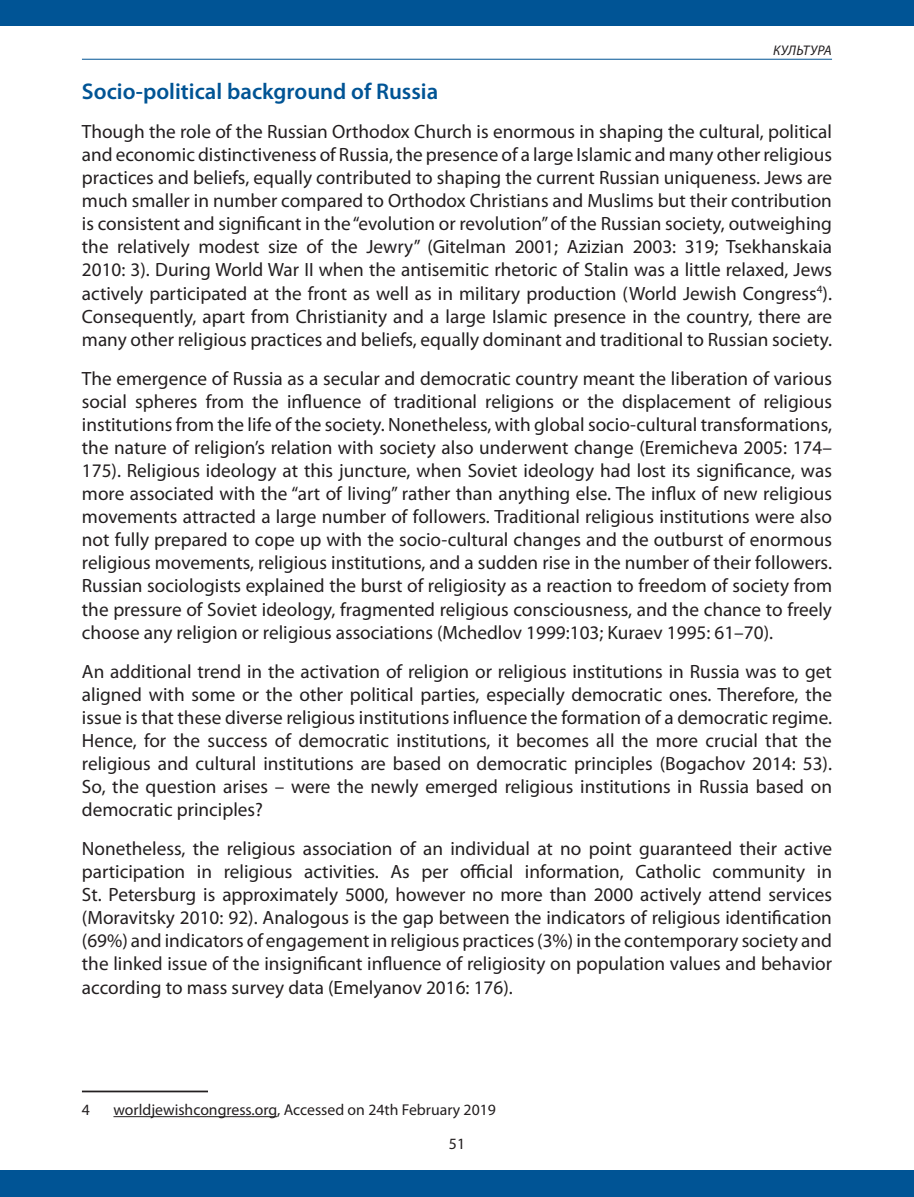
<style>
.page{position:relative;width:914px;height:1197px;background:#fff}
.page>*{position:absolute;margin:0;border:0;box-sizing:border-box;transform-origin:0 0}
.semibold{font:600 22.75px "Myriad Pro";color:#005495}
.t1{font:19.25px/23.1px "Myriad Pro";color:#231f20;text-align:justify}
.footnote{font:15.75px/34.3px "Myriad Pro";color:#231f20}
.t2{font:italic 14px "Myriad Pro";letter-spacing:.02em;color:#231f20}
</style>
<div class="page">
<hr style="left:82px;top:59px;width:750px;height:1px;background:#005495">
<hr style="left:82px;top:1091px;width:126px;height:1px;background:#231f20">
<hr style="left:113px;top:1116px;width:164px;height:1px;background:#231f20">
<div style="left:0;top:1171px;width:914px;height:26px;background:#005495"></div>
<div style="left:0;top:0;width:914px;height:26px;background:#005495"></div>
<p class="t2" style="left:773px;top:42px;width:60px">КУЛЬТУРА</p>
<p class="semibold" style="left:82px;top:77px;width:358px">Socio-political background of Russia</p>
<p class="t1" style="left:82px;top:120px;width:751px">Though the role of the Russian Orthodox Church is enormous in shaping the cultural, political and economic distinctiveness of Russia, the presence of a large Islamic and many other religious practices and beliefs, equally contributed to shaping the current Russian uniqueness. Jews are much smaller in number compared to Orthodox Christians and Muslims but their contribution is consistent and significant in the “evolution or revolution” of the Russian society, outweighing the relatively modest size of the Jewry” (Gitelman 2001; Azizian 2003: 319; Tsekhanskaia 2010: 3). During World War II when the antisemitic rhetoric of Stalin was a little relaxed, Jews actively participated at the front as well as in military production (World Jewish Congress<sup>4</sup>).<br>Consequently, apart from Christianity and a large Islamic presence in the country, there are many other religious practices and beliefs, equally dominant and traditional to Russian society.</p>
<p class="t1" style="left:82px;top:366px;width:751px">The emergence of Russia as a secular and democratic country meant the liberation of various social spheres from the influence of traditional religions or the displacement of religious institutions from the life of the society. Nonetheless, with global socio-cultural transformations, the nature of religion’s relation with society also underwent change (Eremicheva 2005: 174– 175). Religious ideology at this juncture, when Soviet ideology had lost its significance, was more associated with the “art of living” rather than anything else. The influx of new religious movements attracted a large number of followers. Traditional religious institutions were also not fully prepared to cope up with the socio-cultural changes and the outburst of enormous religious movements, religious institutions, and a sudden rise in the number of their followers.<br>Russian sociologists explained the burst of religiosity as a reaction to freedom of society from the pressure of Soviet ideology, fragmented religious consciousness, and the chance to freely choose any religion or religious associations (Mchedlov 1999:103; Kuraev 1995: 61–70).</p>
<p class="t1" style="left:82px;top:659px;width:751px">An additional trend in the activation of religion or religious institutions in Russia was to get aligned with some or the other political parties, especially democratic ones. Therefore, the issue is that these diverse religious institutions influence the formation of a democratic regime.<br>Hence, for the success of democratic institutions, it becomes all the more crucial that the religious and cultural institutions are based on democratic principles (Bogachov 2014: 53).<br>So, the question arises – were the newly emerged religious institutions in Russia based on democratic principles?</p>
<p class="t1" style="left:82px;top:837px;width:751px">Nonetheless, the religious association of an individual at no point guaranteed their active participation in religious activities. As per official information, Catholic community in St. Petersburg is approximately 5000, however no more than 2000 actively attend services (Moravitsky 2010: 92). Analogous is the gap between the indicators of religious identification (69%) and indicators of engagement in religious practices (3%) in the contemporary society and the linked issue of the insignificant influence of religiosity on population values and behavior according to mass survey data (Emelyanov 2016: 176).</p>
<p class="footnote" style="left:82px;top:1092px;width:10px">4</p>
<p class="footnote" style="left:449px;top:1092px;width:49px;text-indent:-335px">worldjewishcongress.org, Accessed on 24th February 2019<br>51</p>
</div>
